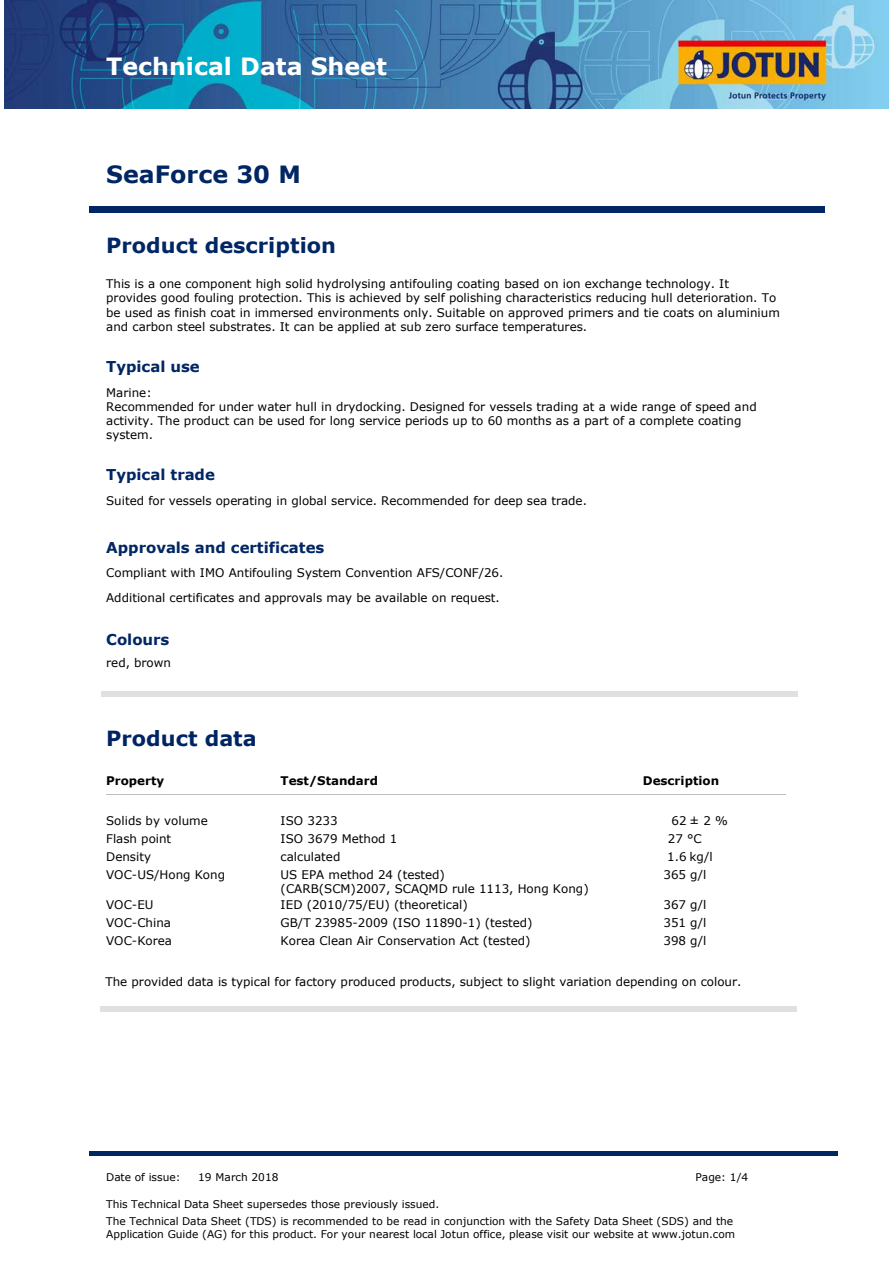
<style>
.page{position:relative;width:893px;height:1263px;background:#fff}
.page>*{position:absolute;margin:0;border:0;box-sizing:border-box;transform-origin:0 0}
.t1{font:700 23.7px "Verdana";color:#fff}
.t2{font:700 23.7px "Verdana";color:#002663}
.t3{font:700 20.85px "Verdana";color:#002663}
.t4{font:700 20.85px "Verdana";color:#002463}
.t5{font:700 15px "Verdana";color:#002663}
.t6{font:11.85px/14.2px "Verdana";color:#000}
.t7{font:700 11.85px "Verdana";color:#000}
.t8{font:10.65px/17.2px "Verdana";color:#000}
</style>
<div class="page">
<img style="left:4px;top:0;width:884px;height:108px">
<div style="left:89px;top:206px;width:735px;height:6px;background:#002663"></div>
<hr style="left:89px;top:212px;width:735px;height:1px;background:#002663">
<div style="left:101px;top:691px;width:696px;height:5px;background:#e0e0e0"></div>
<hr style="left:107px;top:794px;width:678px;height:1px;background:#bfbfbf">
<div style="left:100px;top:1007px;width:696px;height:5px;background:#e0e0e0"></div>
<div style="left:89px;top:1151px;width:748px;height:5px;background:#002663"></div>
<hr style="left:89px;top:1156px;width:748px;height:1px;background:#002663">
<h1 class="t1" style="left:106px;top:52px;width:282px">Technical Data Sheet</h1>
<h1 class="t2" style="left:106px;top:159px;width:196px">SeaForce 30 M</h1>
<h2 class="t3" style="left:106px;top:232px;width:231px">Product description</h2>
<p class="t6" style="left:106px;top:276px;width:675px">This is a one component high solid hydrolysing antifouling coating based on ion exchange technology. It provides good fouling protection. This is achieved by self polishing characteristics reducing hull deterioration. To be used as finish coat in immersed environments only. Suitable on approved primers and tie coats on aluminium and carbon steel substrates. It can be applied at sub zero surface temperatures.</p>
<p class="t5" style="left:106px;top:357px;width:95px">Typical use</p>
<p class="t6" style="left:106px;top:385px;width:652px">Marine:<br>Recommended for under water hull in drydocking. Designed for vessels trading at a wide range of speed and activity. The product can be used for long service periods up to 60 months as a part of a complete coating system.</p>
<p class="t5" style="left:106px;top:465px;width:110px">Typical trade</p>
<p class="t6" style="left:106px;top:493px;width:482px">Suited for vessels operating in global service. Recommended for deep sea trade.</p>
<p class="t5" style="left:106px;top:538px;width:220px">Approvals and certificates</p>
<p class="t6" style="left:106px;top:565px;width:399px">Compliant with IMO Antifouling System Convention AFS/CONF/26.</p>
<p class="t6" style="left:106px;top:590px;width:395px">Additional certificates and approvals may be available on request.</p>
<p class="t5" style="left:106px;top:630px;width:65px">Colours</p>
<p class="t6" style="left:106px;top:655px;width:66px">red, brown</p>
<h2 class="t4" style="left:106px;top:725px;width:152px">Product data</h2>
<p class="t7" style="left:106px;top:773px;width:59px">Property</p>
<p class="t7" style="left:280px;top:773px;width:99px">Test/Standard</p>
<p class="t7" style="left:642px;top:773px;width:78px">Description</p>
<p class="t6" style="left:106px;top:813px;width:103px">Solids by volume</p>
<p class="t6" style="left:671px;top:813px;width:58px">62± 2 %</p>
<p class="t6" style="left:280px;top:813px;width:58px">ISO 3233</p>
<p class="t6" style="left:106px;top:831px;width:67px">Flash point</p>
<p class="t6" style="left:280px;top:831px;width:118px">ISO 3679 Method 1</p>
<p class="t6" style="left:667px;top:831px;width:35px">27 °C</p>
<p class="t6" style="left:663px;top:867px;width:44px">365 g/l</p>
<p class="t6" style="left:663px;top:897px;width:44px">367 g/l</p>
<p class="t6" style="left:106px;top:849px;width:46px">Density</p>
<p class="t6" style="left:280px;top:849px;width:61px">calculated</p>
<p class="t6" style="left:667px;top:849px;width:47px">1.6 kg/l</p>
<p class="t6" style="left:106px;top:867px;width:120px">VOC-US/Hong Kong</p>
<p class="t6" style="left:280px;top:867px;width:309px">US EPA method 24 (tested)<br>(CARB(SCM)2007, SCAQMD rule 1113, Hong Kong)</p>
<p class="t6" style="left:106px;top:897px;width:49px">VOC-EU</p>
<p class="t6" style="left:280px;top:897px;width:189px">IED (2010/75/EU) (theoretical)</p>
<p class="t6" style="left:106px;top:915px;width:66px">VOC-China</p>
<p class="t6" style="left:280px;top:915px;width:253px">GB/T 23985-2009 (ISO 11890-1) (tested)</p>
<p class="t6" style="left:663px;top:915px;width:44px">351 g/l</p>
<p class="t6" style="left:106px;top:933px;width:67px">VOC-Korea</p>
<p class="t6" style="left:280px;top:933px;width:251px">Korea Clean Air Conservation Act (tested)</p>
<p class="t6" style="left:663px;top:933px;width:44px">398 g/l</p>
<p class="t6" style="left:105px;top:974px;width:637px">The provided data is typical for factory produced products, subject to slight variation depending on colour.</p>
<p class="t8" style="left:106px;top:1168px;width:76px">Date of issue:</p>
<p class="t8" style="left:198px;top:1168px;width:82px">19 March 2018</p>
<p class="t8" style="left:695px;top:1168px;width:54px">Page: 1/4</p>
<p class="t8" style="left:106px;top:1195px;width:628px">This Technical Data Sheet supersedes those previously issued.<br>The Technical Data Sheet (TDS) is recommended to be read in conjunction with the Safety Data Sheet (SDS) and the</p>
<p class="t8" style="left:106px;top:1225px;width:630px">Application Guide (AG) for this product. For your nearest local Jotun office, please visit our website at www.jotun.com</p>
</div>
